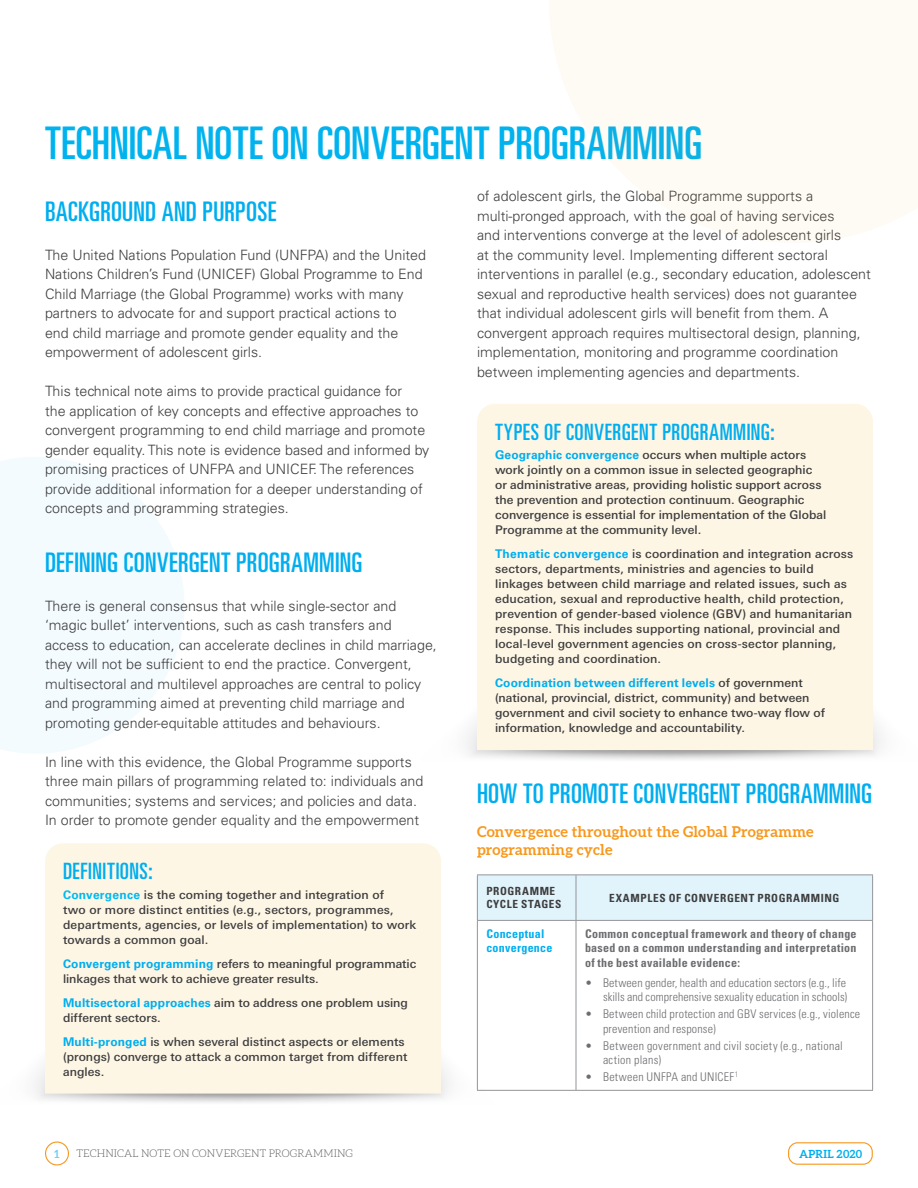
<style>
.page{position:relative;width:918px;height:1188px;background:#fff}
.page>*{position:absolute;margin:0;border:0;box-sizing:border-box;transform-origin:0 0}
.Headline_1{font:ultra-condensed 45px "Univers LT Std";color:#00b3ef}
.Subhead{font:ultra-condensed 27px "Univers LT Std";letter-spacing:.01em;color:#00aeef}
.Figure_Name{font:ultra-condensed 27px "Univers LT Std";letter-spacing:.01em;color:#00aeef}
.Subhead-2{font:ultra-condensed 22.5px "Univers LT Std";letter-spacing:.02em;color:#00aeef}
.Figure_Name-2{font:700 15px/18px "Aleo";letter-spacing:.01em;color:#f7981d}
.Text{font:300 14.25px/19.5px "Univers LT Std";color:#3e3e3f}
.Sidebar_Text{font:500 12px/15px "Linotype Univers Basic";letter-spacing:.01em;color:#3e3e3f}
.t1{font:300 condensed 12px/14.2px "Univers LT Std";letter-spacing:.015em;color:#6c6d70}
.Table_Text{font:700 condensed 12px/14.2px "Univers LT Std";letter-spacing:.02em;color:#6c6d70;text-align:justify}
.Table_Text-2{font:700 condensed 12px/14.2px "Univers LT Std";letter-spacing:.02em;color:#00aeef}
.Table_Text_Header{font:700 condensed 11.25px/12.8px "Univers LT Std";letter-spacing:.055em;color:#3e3e3f}
.t2{font:700 11.25px "Aleo";letter-spacing:.02em;color:#00aeef}
.t3{font:700 11.25px "Aleo";color:#6bcff6}
.t4{font:300 10.5px "Aleo";letter-spacing:.015em;color:#57585a}
.s1{font-family:"Univers LT Std";font-weight:700;color:#00baf1}
.s2{font-family:"Univers LT Std";font-weight:700;color:#00aeef}
</style>
<div class="page">
<div style="left:45px;top:1142px;width:24px;height:24px;border:1px solid #f7981d;border-radius:50%"></div>
<div style="left:788px;top:1142px;width:85px;height:23px;border:1px solid #f7981d;border-radius:9px"></div>
<svg style="left:0;top:457px;width:184px;height:296px;fill:#f3fbfe"></svg>
<div style="left:478px;top:875px;width:394px;height:45px;background:#e1f4fc"></div>
<hr style="left:576px;top:875px;width:1px;height:45px;background:#939598">
<hr style="left:872px;top:875px;width:1px;height:45px;background:#939598">
<hr style="left:576px;top:921px;width:1px;height:169px;background:#939598">
<hr style="left:872px;top:921px;width:1px;height:169px;background:#939598">
<hr style="left:477px;top:874px;width:99px;height:1px;background:#939598">
<hr style="left:477px;top:875px;width:1px;height:45px;background:#939598">
<hr style="left:576px;top:874px;width:297px;height:1px;background:#939598">
<hr style="left:477px;top:920px;width:99px;height:1px;background:#939598">
<hr style="left:477px;top:921px;width:1px;height:169px;background:#939598">
<hr style="left:576px;top:920px;width:297px;height:1px;background:#939598">
<hr style="left:477px;top:1090px;width:99px;height:1px;background:#939598">
<hr style="left:576px;top:1090px;width:297px;height:1px;background:#939598">
<img style="left:34px;top:1049px;width:467px;height:54px">
<div style="left:45px;top:843px;width:396px;height:251px;background:#fef6e5"></div>
<div style="left:477px;top:404px;width:396px;height:346px;background:#fef6e5"></div>
<svg style="left:549px;top:0;width:369px;height:242px;fill:#fefaf4"></svg>
<p class="Headline_1" style="left:45px;top:117px;width:659px">TECHNICAL NOTE ON CONVERGENT PROGRAMMING</p>
<p class="Subhead" style="left:45px;top:196px;width:233px">BACKGROUND AND PURPOSE</p>
<p class="Text" style="left:45px;top:245px;width:383px">The United Nations Population Fund (UNFPA) and the United Nations Children’s Fund (UNICEF) Global Programme to End Child Marriage (the Global Programme) works with many partners to advocate for and support practical actions to<br>end child marriage and promote gender equality and the empowerment of adolescent girls.</p>
<p class="Text" style="left:45px;top:381px;width:386px">This technical note aims to provide practical guidance for<br>the application of key concepts and effective approaches to convergent programming to end child marriage and promote gender equality. This note is evidence based and informed by promising practices of UNFPA and UNICEF. The references provide additional information for a deeper understanding of concepts and programming strategies.</p>
<p class="Subhead" style="left:45px;top:547px;width:319px">DEFINING CONVERGENT PROGRAMMING</p>
<p class="Text" style="left:45px;top:596px;width:393px">There is general consensus that while single-sector and ‘magic bullet’ interventions, such as cash transfers and access to education, can accelerate declines in child marriage, they will not be sufficient to end the practice. Convergent, multisectoral and multilevel approaches are central to policy and programming aimed at preventing child marriage and promoting gender-equitable attitudes and behaviours.</p>
<p class="Text" style="left:45px;top:752px;width:380px">In line with this evidence, the Global Programme supports three main pillars of programming related to: individuals and communities; systems and services; and policies and data.<br>In order to promote gender equality and the empowerment</p>
<p class="Subhead-2" style="left:63px;top:858px;width:91px">DEFINITIONS:</p>
<p class="Sidebar_Text" style="left:63px;top:887px;width:355px"><span class="s1">Convergence</span> is the coming together and integration of<br>two or more distinct entities (e.g., sectors, programmes, departments, agencies, or levels of implementation) to work towards a common goal.</p>
<p class="Sidebar_Text" style="left:63px;top:956px;width:355px"><span class="s2">Convergent programming</span> refers to meaningful programmatic linkages that work to achieve greater results.</p>
<p class="Sidebar_Text" style="left:63px;top:995px;width:346px"><span class="s2">Multisectoral approaches</span> aim to address one problem using different sectors.</p>
<p class="Sidebar_Text" style="left:63px;top:1034px;width:346px"><span class="s2">Multi-pronged</span> is when several distinct aspects or elements (prongs) converge to attack a common target from different angles.</p>
<p class="Text" style="left:477px;top:186px;width:395px">of adolescent girls, the Global Programme supports a multi-pronged approach, with the goal of having services<br>and interventions converge at the level of adolescent girls<br>at the community level. Implementing different sectoral interventions in parallel (e.g., secondary education, adolescent sexual and reproductive health services) does not guarantee that individual adolescent girls will benefit from them. A convergent approach requires multisectoral design, planning, implementation, monitoring and programme coordination between implementing agencies and departments.</p>
<p class="Subhead-2" style="left:495px;top:419px;width:281px">TYPES OF CONVERGENT PROGRAMMING:</p>
<p class="Sidebar_Text" style="left:495px;top:447px;width:333px"><span class="s2">Geographic convergence</span> occurs when multiple actors work jointly on a common issue in selected geographic or administrative areas, providing holistic support across the prevention and protection continuum. Geographic convergence is essential for implementation of the Global Programme at the community level.</p>
<p class="Sidebar_Text" style="left:495px;top:546px;width:360px"><span class="s2">Thematic convergence</span> is coordination and integration across sectors, departments, ministries and agencies to build linkages between child marriage and related issues, such as education, sexual and reproductive health, child protection, prevention of gender-based violence (GBV) and humanitarian response. This includes supporting national, provincial and local-level government agencies on cross-sector planning, budgeting and coordination.</p>
<p class="Sidebar_Text" style="left:495px;top:675px;width:332px"><span class="s2">Coordination between different levels</span> of government (national, provincial, district, community) and between government and civil society to enhance two-way flow of information, knowledge and accountability.</p>
<p class="Figure_Name" style="left:477px;top:778px;width:397px">HOW TO PROMOTE CONVERGENT PROGRAMMING</p>
<p class="Figure_Name-2" style="left:477px;top:823px;width:338px">Convergence throughout the Global Programme programming cycle</p>
<p class="Table_Text_Header" style="left:486px;top:885px;width:77px">PROGRAMME<br>CYCLE STAGES</p>
<p class="Table_Text_Header" style="left:609px;top:891px;width:232px">EXAMPLES OF CONVERGENT PROGRAMMING</p>
<p class="Table_Text-2" style="left:486px;top:927px;width:68px">Conceptual convergence</p>
<p class="Table_Text" style="left:585px;top:927px;width:273px">Common conceptual framework and theory of change based on a common understanding and interpretation of the best available evidence:</p>
<p class="t1" style="left:585px;top:975px;width:264px;text-align:right">• Between gender, health and education sectors (e.g., life skills and comprehensive sexuality education in schools)</p>
<p class="t1" style="left:603px;top:1007px;width:259px;text-indent:-18px">• Between child protection and GBV services (e.g., violence prevention and response)</p>
<p class="t1" style="left:603px;top:1038px;width:241px;text-indent:-18px">• Between government and civil society (e.g., national action plans)</p>
<p class="t1" style="left:585px;top:1070px;width:155px">• Between UNFPA and UNICEF<sup>1</sup></p>
<p class="t3" style="left:54px;top:1147px;width:7px">1</p>
<p class="t4" style="left:76px;top:1147px;width:278px">TECHNICAL NOTE ON CONVERGENT PROGRAMMING</p>
<p class="t2" style="left:799px;top:1147px;width:65px">APRIL 2020</p>
</div>
